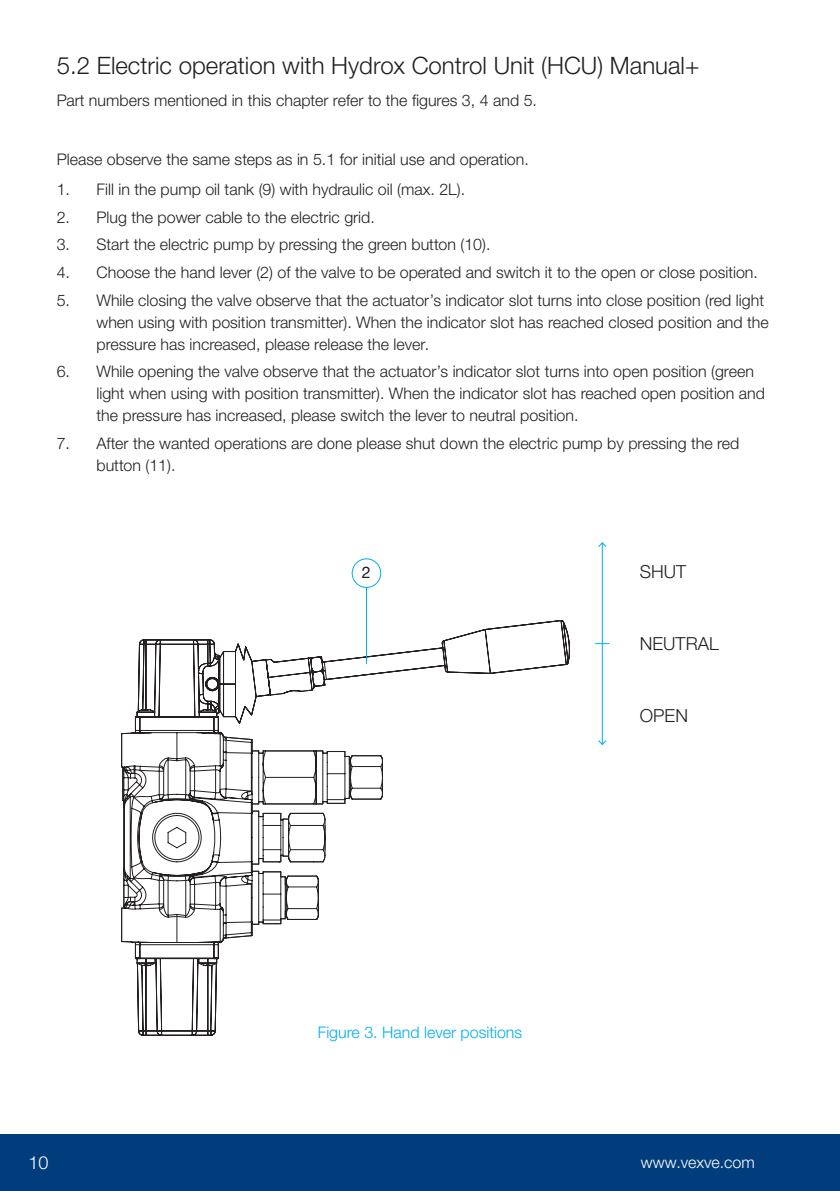
<style>
.page{position:relative;width:840px;height:1191px;background:#fff}
.page>*{position:absolute;margin:0;border:0;box-sizing:border-box;transform-origin:0 0}
.t1{font:300 24px "Helvetica Neue LTW1 G";color:#231f20}
.t2{font:300 18px "Helvetica Neue LTW1 G";color:#231f20}
.t3{font:300 18px "Helvetica Neue LTW1 G";color:#fff}
.t4{font:300 16px/22px "Helvetica Neue LTW1 G";color:#231f20}
.t5{font:300 16px "Helvetica Neue LTW1 G";color:#00aeef}
.t6{font:300 16px "Helvetica Neue LTW1 G";color:#fff}
.t7{font:16px "Helvetica Neue LT Std";color:#1b171b}
</style>
<div class="page">
<div style="left:0;top:1134px;width:839px;height:57px;background:#013d7d"></div>
<hr style="left:839px;top:1134px;width:1px;height:57px;background:#013d7d">
<svg style="left:121px;top:558px;width:449px;height:478px"></svg>
<div style="left:351px;top:558px;width:30px;height:30px;border:1px solid #00aeef;border-radius:50%"></div>
<hr style="left:366px;top:587px;width:1px;height:76px;background:#00aeef">
<hr style="left:601px;top:543px;width:1px;height:201px;background:#00aeef">
<svg style="left:598px;top:542px;width:8px;height:5px"></svg>
<svg style="left:598px;top:740px;width:8px;height:5px"></svg>
<svg style="left:595px;top:643px;width:13px;height:1px"></svg>
<h1 class="t1" style="left:57px;top:51px;width:644px">5.2 Electric operation with Hydrox Control Unit (HCU) Manual+</h1>
<p class="t4" style="left:57px;top:89px;width:481px">Part numbers mentioned in this chapter refer to the figures 3, 4 and 5.</p>
<p class="t4" style="left:57px;top:148px;width:473px">Please observe the same steps as in 5.1 for initial use and operation.</p>
<p class="t4" style="left:57px;top:178px;width:409px">1. Fill in the pump oil tank (9) with hydraulic oil (max. 2L).</p>
<p class="t4" style="left:57px;top:206px;width:319px">2. Plug the power cable to the electric grid.</p>
<p class="t4" style="left:57px;top:234px;width:435px">3. Start the electric pump by pressing the green button (10).</p>
<p class="t4" style="left:57px;top:261px;width:702px">4. Choose the hand lever (2) of the valve to be operated and switch it to the open or close position.</p>
<p class="t4" style="left:96px;top:289px;width:673px;text-indent:-40px">5. While closing the valve observe that the actuator’s indicator slot turns into close position (red light when using with position transmitter). When the indicator slot has reached closed position and the pressure has increased, please release the lever.</p>
<p class="t4" style="left:96px;top:361px;width:669px;text-indent:-40px">6. While opening the valve observe that the actuator’s indicator slot turns into open position (green light when using with position transmitter). When the indicator slot has reached open position and the pressure has increased, please switch the lever to neutral position.</p>
<p class="t4" style="left:96px;top:432px;width:644px;text-indent:-40px">7. After the wanted operations are done please shut down the electric pump by pressing the red button (11).</p>
<p class="t7" style="left:361px;top:562px;width:10px">2</p>
<p class="t2" style="left:639px;top:561px;width:48px">SHUT</p>
<p class="t2" style="left:639px;top:633px;width:80px">NEUTRAL</p>
<p class="t2" style="left:639px;top:705px;width:50px">OPEN</p>
<p class="t5" style="left:317px;top:1022px;width:206px">Figure 3. Hand lever positions</p>
<p class="t3" style="left:28px;top:1151px;width:22px">10</p>
<p class="t6" style="left:640px;top:1152px;width:116px">www.vexve.com</p>
</div>
